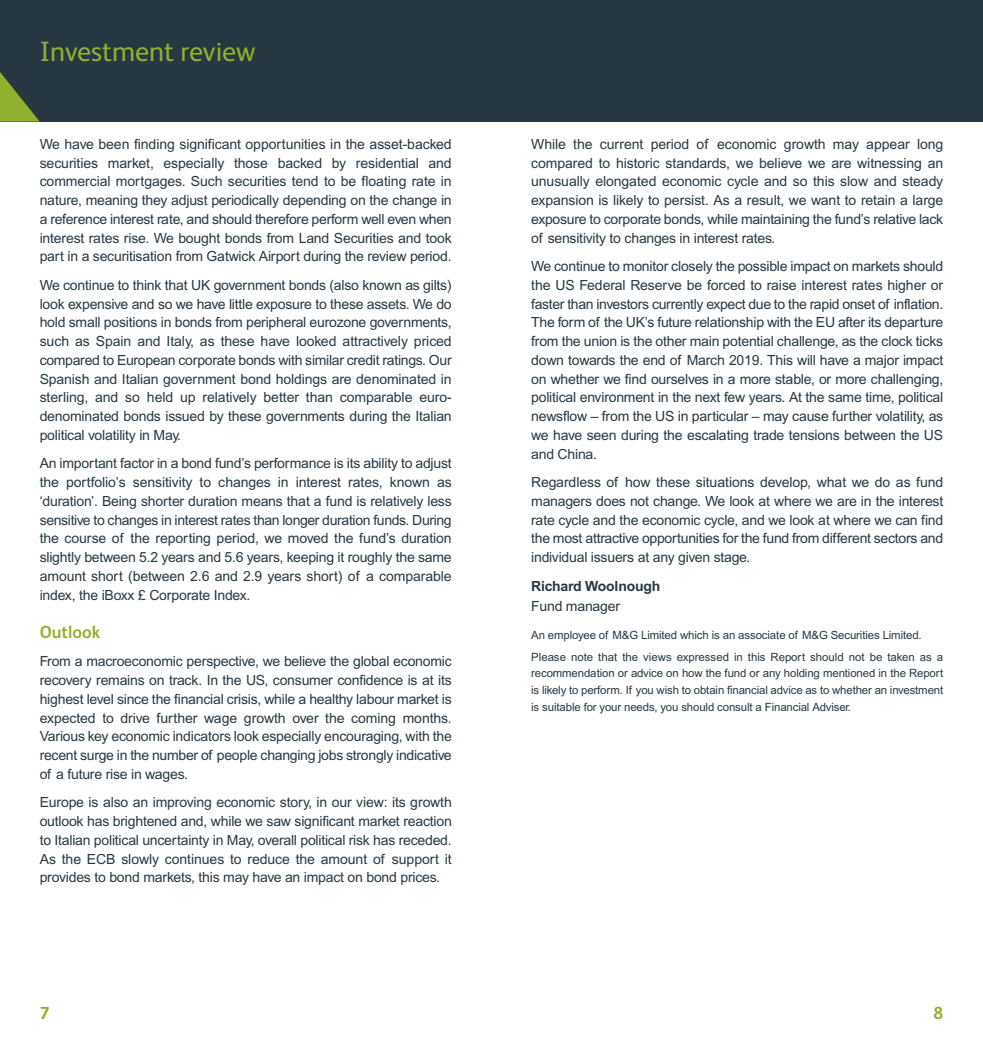
<style>
.page{position:relative;width:983px;height:1042px;background:#fff}
.page>*{position:absolute;margin:0;border:0;box-sizing:border-box;transform-origin:0 0}
.t1{font:28px "FS Albert";color:#92b02f}
.t2{font:700 17.5px "FS Albert";color:#92b02f}
.t3{font:14px/18.7px "Arial";letter-spacing:-.015em;color:#273843;text-align:justify}
.t4{font:700 14px "Arial";letter-spacing:-.015em;color:#273843}
.t5{font:11.38px/16.6px "Arial";letter-spacing:-.01em;color:#273843}
</style>
<div class="page">
<div style="left:491px;top:0;width:491px;height:122px;background:#273843"></div>
<div style="left:0;top:0;width:491px;height:122px;background:#273843"></div>
<svg style="left:0;top:72px;width:40px;height:50px"></svg>
<h1 class="t1" style="left:40px;top:42px;width:217px">Investment review</h1>
<p class="t3" style="left:40px;top:136px;width:413px">We have been finding significant opportunities in the asset-backed securities market, especially those backed by residential and commercial mortgages. Such securities tend to be floating rate in nature, meaning they adjust periodically depending on the change in a reference interest rate, and should therefore perform well even when interest rates rise. We bought bonds from Land Securities and took part in a securitisation from Gatwick Airport during the review period.</p>
<p class="t3" style="left:40px;top:277px;width:413px">We continue to think that UK government bonds (also known as gilts) look expensive and so we have little exposure to these assets. We do hold small positions in bonds from peripheral eurozone governments, such as Spain and Italy, as these have looked attractively priced compared to European corporate bonds with similar credit ratings. Our Spanish and Italian government bond holdings are denominated in sterling, and so held up relatively better than comparable euro&shy;denominated bonds issued by these governments during the Italian political volatility in May.</p>
<p class="t3" style="left:40px;top:455px;width:413px">An important factor in a bond fund’s performance is its ability to adjust the portfolio’s sensitivity to changes in interest rates, known as ‘duration’. Being shorter duration means that a fund is relatively less sensitive to changes in interest rates than longer duration funds. During the course of the reporting period, we moved the fund’s duration slightly between 5.2 years and 5.6 years, keeping it roughly the same amount short (between 2.6 and 2.9 years short) of a comparable index, the iBoxx £ Corporate Index.</p>
<p class="t2" style="left:40px;top:625px;width:62px">Outlook</p>
<p class="t3" style="left:40px;top:653px;width:413px">From a macroeconomic perspective, we believe the global economic recovery remains on track. In the US, consumer confidence is at its highest level since the financial crisis, while a healthy labour market is expected to drive further wage growth over the coming months.<br>Various key economic indicators look especially encouraging, with the recent surge in the number of people changing jobs strongly indicative of a future rise in wages.</p>
<p class="t3" style="left:40px;top:794px;width:413px">Europe is also an improving economic story, in our view: its growth outlook has brightened and, while we saw significant market reaction to Italian political uncertainty in May, overall political risk has receded.<br>As the ECB slowly continues to reduce the amount of support it provides to bond markets, this may have an impact on bond prices.</p>
<p class="t2" style="left:40px;top:1007px;width:11px">7</p>
<p class="t3" style="left:531px;top:136px;width:413px">While the current period of economic growth may appear long compared to historic standards, we believe we are witnessing an unusually elongated economic cycle and so this slow and steady expansion is likely to persist. As a result, we want to retain a large exposure to corporate bonds, while maintaining the fund’s relative lack of sensitivity to changes in interest rates.</p>
<p class="t3" style="left:531px;top:258px;width:413px">We continue to monitor closely the possible impact on markets should the US Federal Reserve be forced to raise interest rates higher or faster than investors currently expect due to the rapid onset of inflation.<br>The form of the UK’s future relationship with the EU after its departure from the union is the other main potential challenge, as the clock ticks down towards the end of March 2019. This will have a major impact on whether we find ourselves in a more stable, or more challenging, political environment in the next few years. At the same time, political newsflow – from the US in particular – may cause further volatility, as we have seen during the escalating trade tensions between the US and China.</p>
<p class="t3" style="left:531px;top:474px;width:413px">Regardless of how these situations develop, what we do as fund managers does not change. We look at where we are in the interest rate cycle and the economic cycle, and we look at where we can find the most attractive opportunities for the fund from different sectors and individual issuers at any given stage.</p>
<p class="t4" style="left:531px;top:581px;width:130px">Richard Woolnough</p>
<p class="t3" style="left:531px;top:597px;width:90px">Fund manager</p>
<p class="t5" style="left:531px;top:625px;width:413px;line-height:21.5px">An employee of M&amp;G Limited which is an associate of M&amp;G Securities Limited.<br>Please note that the views expressed in this Report should not be taken as a</p>
<p class="t5" style="left:531px;top:666px;width:413px;text-align:justify">recommendation or advice on how the fund or any holding mentioned in the Report is likely to perform. If you wish to obtain financial advice as to whether an investment is suitable for your needs, you should consult a Financial Adviser.</p>
<p class="t2" style="left:933px;top:1007px;width:11px">8</p>
</div>
